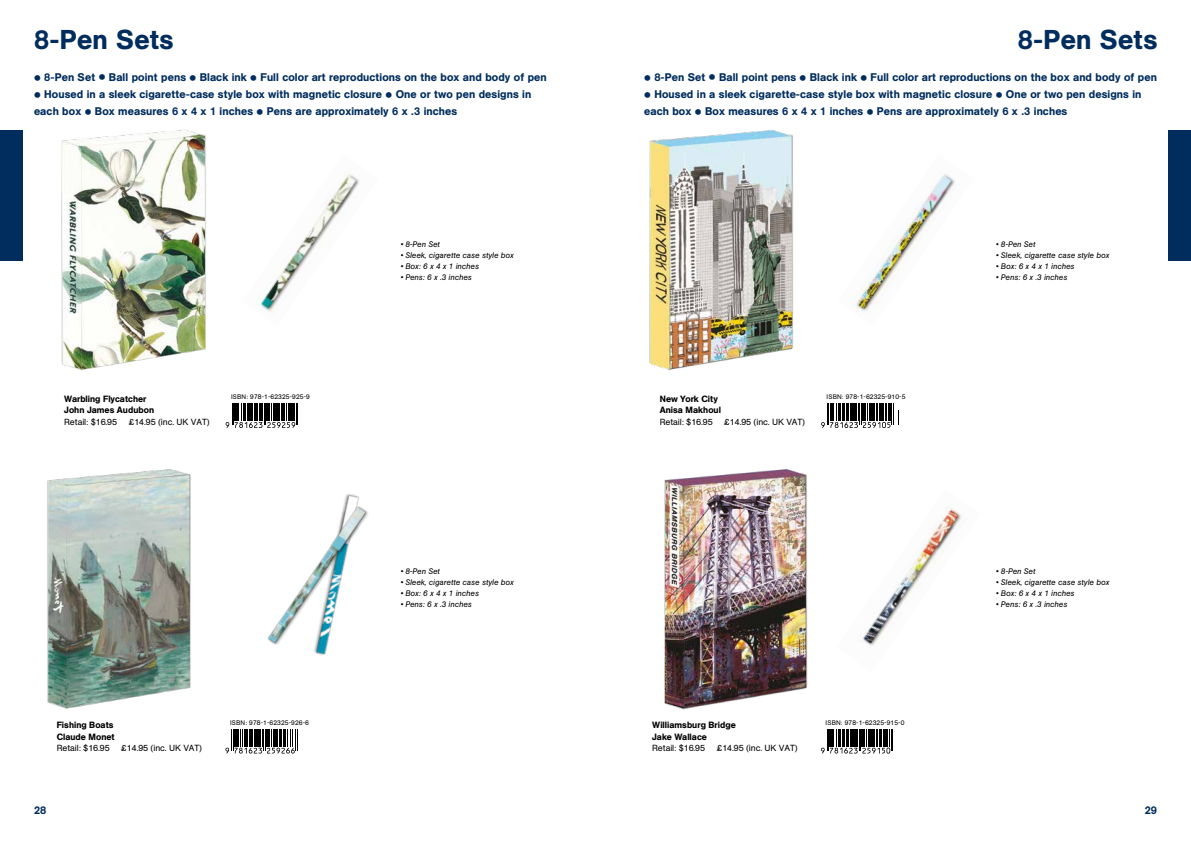
<style>
.page{position:relative;width:1191px;height:842px;background:#fff}
.page>*{position:absolute;margin:0;border:0;box-sizing:border-box;transform-origin:0 0}
.t1{font:500 27px "AG Book BQ";letter-spacing:.01em;color:#002d5e}
.t2{font:500 11px/17px "AG Book BQ";letter-spacing:.01em;color:#002d5e}
.t3{font:500 9px "AG Book BQ";letter-spacing:.005em;color:#000}
.t4{font:8.8px "AG Book BQ";letter-spacing:-.01em;color:#000}
.t5{font:italic 8px "AG Book BQ";color:#000}
.t6{font:6.6px "AG Book BQ";letter-spacing:.02em;color:#000}
.s1{font-size:20px}
</style>
<div class="page">
<div style="left:1168px;top:130px;width:23px;height:131px;background:#002d5e"></div>
<svg style="left:226px;top:404px;width:72px;height:24px"></svg>
<svg style="left:225px;top:730px;width:73px;height:23px"></svg>
<img style="left:0;top:129px;width:206px;height:242px">
<img style="left:256px;top:172px;width:103px;height:140px">
<img style="left:47px;top:469px;width:195px;height:272px">
<img style="left:241px;top:489px;width:127px;height:183px">
<svg style="left:893px;top:404px;width:1px;height:21px"></svg>
<svg style="left:821px;top:404px;width:71px;height:24px"></svg>
<svg style="left:821px;top:730px;width:72px;height:23px"></svg>
<img style="left:649px;top:129px;width:144px;height:241px">
<img style="left:854px;top:174px;width:101px;height:141px">
<img style="left:664px;top:468px;width:144px;height:242px">
<img style="left:860px;top:506px;width:106px;height:140px">
<h1 class="t1" style="left:34px;top:24px;width:141px">8-Pen Sets</h1>
<h1 class="t1" style="left:1017px;top:24px;width:141px">8-Pen Sets</h1>
<p class="t2" style="left:34px;top:68px;width:514px"><span class="s1">•</span> 8-Pen Set <span class="s1">•</span> Ball point pens <span class="s1">•</span> Black ink <span class="s1">•</span> Full color art reproductions on the box and body of pen</p>
<p class="t2" style="left:34px;top:85px;width:499px"><span class="s1">•</span> Housed in a sleek cigarette-case style box with magnetic closure <span class="s1">•</span> One or two pen designs in each box <span class="s1">•</span> Box measures 6 x 4 x 1 inches <span class="s1">•</span> Pens are approximately 6 x .3 inches</p>
<p class="t2" style="left:644px;top:68px;width:514px"><span class="s1">•</span> 8-Pen Set <span class="s1">•</span> Ball point pens <span class="s1">•</span> Black ink <span class="s1">•</span> Full color art reproductions on the box and body of pen</p>
<p class="t2" style="left:644px;top:85px;width:499px"><span class="s1">•</span> Housed in a sleek cigarette-case style box with magnetic closure <span class="s1">•</span> One or two pen designs in each box <span class="s1">•</span> Box measures 6 x 4 x 1 inches <span class="s1">•</span> Pens are approximately 6 x .3 inches</p>
<p class="t5" style="left:400px;top:239px;width:41px">• 8-Pen Set</p>
<p class="t5" style="left:400px;top:250px;width:115px">• Sleek, cigarette case style box</p>
<p class="t5" style="left:400px;top:261px;width:80px">• Box: 6 x 4 x 1 inches</p>
<p class="t5" style="left:400px;top:272px;width:73px">• Pens: 6 x .3 inches</p>
<p class="t5" style="left:995px;top:239px;width:41px">• 8-Pen Set</p>
<p class="t5" style="left:995px;top:250px;width:115px">• Sleek, cigarette case style box</p>
<p class="t5" style="left:995px;top:261px;width:80px">• Box: 6 x 4 x 1 inches</p>
<p class="t5" style="left:995px;top:272px;width:73px">• Pens: 6 x .3 inches</p>
<p class="t3" style="left:64px;top:393px;width:84px">Warbling Flycatcher</p>
<p class="t6" style="left:231px;top:393px;width:80px">ISBN: 978-1-62325-925-9</p>
<p class="t3" style="left:64px;top:404px;width:91px">John James Audubon</p>
<p class="t4" style="left:64px;top:417px;width:54px">Retail: $16.95</p>
<p class="t4" style="left:128px;top:417px;width:83px">£14.95 (inc. UK VAT)</p>
<p class="t3" style="left:659px;top:393px;width:60px">New York City</p>
<p class="t6" style="left:826px;top:393px;width:80px">ISBN: 978-1-62325-910-5</p>
<p class="t3" style="left:659px;top:404px;width:63px">Anisa Makhoul</p>
<p class="t4" style="left:659px;top:417px;width:54px">Retail: $16.95</p>
<p class="t4" style="left:724px;top:417px;width:83px">£14.95 (inc. UK VAT)</p>
<p class="t5" style="left:400px;top:566px;width:41px">• 8-Pen Set</p>
<p class="t5" style="left:400px;top:577px;width:115px">• Sleek, cigarette case style box</p>
<p class="t5" style="left:400px;top:588px;width:80px">• Box: 6 x 4 x 1 inches</p>
<p class="t5" style="left:400px;top:599px;width:73px">• Pens: 6 x .3 inches</p>
<p class="t5" style="left:996px;top:566px;width:41px">• 8-Pen Set</p>
<p class="t5" style="left:996px;top:577px;width:115px">• Sleek, cigarette case style box</p>
<p class="t5" style="left:996px;top:588px;width:80px">• Box: 6 x 4 x 1 inches</p>
<p class="t5" style="left:996px;top:599px;width:73px">• Pens: 6 x .3 inches</p>
<p class="t3" style="left:57px;top:719px;width:58px">Fishing Boats</p>
<p class="t6" style="left:230px;top:719px;width:80px">ISBN: 978-1-62325-926-6</p>
<p class="t3" style="left:57px;top:731px;width:60px">Claude Monet</p>
<p class="t4" style="left:57px;top:743px;width:54px">Retail: $16.95</p>
<p class="t4" style="left:121px;top:743px;width:83px">£14.95 (inc. UK VAT)</p>
<p class="t3" style="left:652px;top:719px;width:85px">Williamsburg Bridge</p>
<p class="t6" style="left:825px;top:719px;width:80px">ISBN: 978-1-62325-915-0</p>
<p class="t3" style="left:652px;top:731px;width:56px">Jake Wallace</p>
<p class="t4" style="left:652px;top:743px;width:54px">Retail: $16.95</p>
<p class="t4" style="left:716px;top:743px;width:83px">£14.95 (inc. UK VAT)</p>
<p class="t2" style="left:34px;top:801px;width:14px">28</p>
<p class="t2" style="left:1144px;top:801px;width:14px">29</p>
</div>
